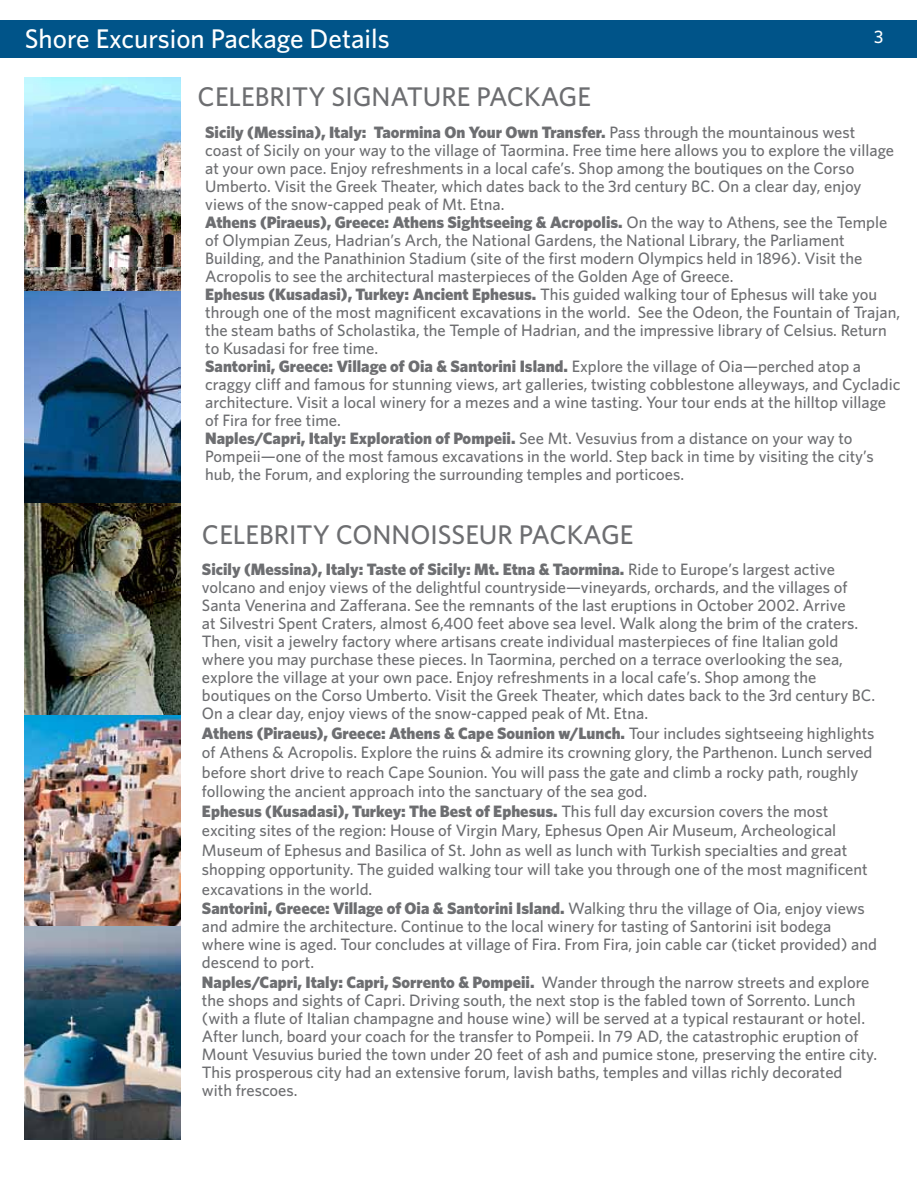
<style>
.page{position:relative;width:918px;height:1188px;background:#fff}
.page>*{position:absolute;margin:0;border:0;box-sizing:border-box;transform-origin:0 0}
.t1{font:500 27px "Whitney";color:#6d6e71}
.t2{font:500 27px "Whitney";color:#fff}
.t3{font:500 18px "Whitney";color:#fff}
.t4{font:500 16.5px/18px "Whitney";color:#6d6e71}
.s1{font-weight:900}
</style>
<div class="page">
<div style="left:1px;top:20px;width:916px;height:38px;background:#005489"></div>
<img style="left:25px;top:78px;width:155px;height:425px">
<img style="left:25px;top:503px;width:155px;height:636px">
<h1 class="t2" style="left:25px;top:22px;width:366px">Shore Excursion Package Details</h1>
<h1 class="t1" style="left:198px;top:80px;width:395px">CELEBRITY SIGNATURE PACKAGE</h1>
<p class="t3" style="left:874px;top:26px;width:11px">3</p>
<p class="t4" style="left:205px;top:123px;width:697px"><span class="s1">Sicily (Messina), Italy: Taormina On Your Own Transfer.</span> Pass through the mountainous west<br>coast of Sicily on your way to the village of Taormina. Free time here allows you to explore the village at your own pace. Enjoy refreshments in a local cafe’s. Shop among the boutiques on the Corso Umberto. Visit the Greek Theater, which dates back to the 3rd century BC. On a clear day, enjoy views of the snow-capped peak of Mt. Etna.<br><span class="s1">Athens (Piraeus), Greece: Athens Sightseeing &amp; Acropolis.</span> On the way to Athens, see the Temple of Olympian Zeus, Hadrian’s Arch, the National Gardens, the National Library, the Parliament Building, and the Panathinion Stadium (site of the first modern Olympics held in 1896). Visit the Acropolis to see the architectural masterpieces of the Golden Age of Greece.<br><span class="s1">Ephesus (Kusadasi), Turkey: Ancient Ephesus.</span> This guided walking tour of Ephesus will take you through one of the most magnificent excavations in the world. See the Odeon, the Fountain of Trajan, the steam baths of Scholastika, the Temple of Hadrian, and the impressive library of Celsius. Return to Kusadasi for free time.<br><span class="s1">Santorini, Greece: Village of Oia &amp; Santorini Island.</span> Explore the village of Oia—perched atop a craggy cliff and famous for stunning views, art galleries, twisting cobblestone alleyways, and Cycladic architecture. Visit a local winery for a mezes and a wine tasting. Your tour ends at the hilltop village of Fira for free time.<br><span class="s1">Naples/Capri, Italy: Exploration of Pompeii.</span> See Mt. Vesuvius from a distance on your way to Pompeii—one of the most famous excavations in the world. Step back in time by visiting the city’s hub, the Forum, and exploring the surrounding temples and porticoes.</p>
<h1 class="t1" style="left:202px;top:519px;width:433px">CELEBRITY CONNOISSEUR PACKAGE</h1>
<p class="t4" style="left:202px;top:560px;width:675px"><span class="s1">Sicily (Messina), Italy: Taste of Sicily: Mt. Etna &amp; Taormina.</span> Ride to Europe’s largest active volcano and enjoy views of the delightful countryside—vineyards, orchards, and the villages of Santa Venerina and Zafferana. See the remnants of the last eruptions in October 2002. Arrive<br>at Silvestri Spent Craters, almost 6,400 feet above sea level. Walk along the brim of the craters.<br>Then, visit a jewelry factory where artisans create individual masterpieces of fine Italian gold where you may purchase these pieces. In Taormina, perched on a terrace overlooking the sea, explore the village at your own pace. Enjoy refreshments in a local cafe’s. Shop among the boutiques on the Corso Umberto. Visit the Greek Theater, which dates back to the 3rd century BC.<br>On a clear day, enjoy views of the snow-capped peak of Mt. Etna.</p>
<p class="t4" style="left:202px;top:723px;width:674px;line-height:19.5px"><span class="s1">Athens (Piraeus), Greece: Athens &amp; Cape Sounion w/Lunch.</span> Tour includes sightseeing highlights of Athens &amp; Acropolis. Explore the ruins &amp; admire its crowning glory, the Parthenon. Lunch served before short drive to reach Cape Sounion. You will pass the gate and climb a rocky path, roughly following the ancient approach into the sanctuary of the sea god.<br><span class="s1">Ephesus (Kusadasi), Turkey: The Best of Ephesus.</span> This full day excursion covers the most exciting sites of the region: House of Virgin Mary, Ephesus Open Air Museum, Archeological Museum of Ephesus and Basilica of St. John as well as lunch with Turkish specialties and great shopping opportunity. The guided walking tour will take you through one of the most magnificent excavations in the world.<br><span class="s1">Santorini, Greece: Village of Oia &amp; Santorini Island.</span> Walking thru the village of Oia, enjoy views</p>
<p class="t4" style="left:202px;top:917px;width:677px">and admire the architecture. Continue to the local winery for tasting of Santorini isit bodega where wine is aged. Tour concludes at village of Fira. From Fira, join cable car (ticket provided) and descend to port.</p>
<p class="t4" style="left:202px;top:973px;width:677px"><span class="s1">Naples/Capri, Italy: Capri, Sorrento &amp; Pompeii.</span> Wander through the narrow streets and explore the shops and sights of Capri. Driving south, the next stop is the fabled town of Sorrento. Lunch (with a flute of Italian champagne and house wine) will be served at a typical restaurant or hotel.<br>After lunch, board your coach for the transfer to Pompeii. In 79 AD, the catastrophic eruption of Mount Vesuvius buried the town under 20 feet of ash and pumice stone, preserving the entire city.<br>This prosperous city had an extensive forum, lavish baths, temples and villas richly decorated<br>with frescoes.</p>
</div>
